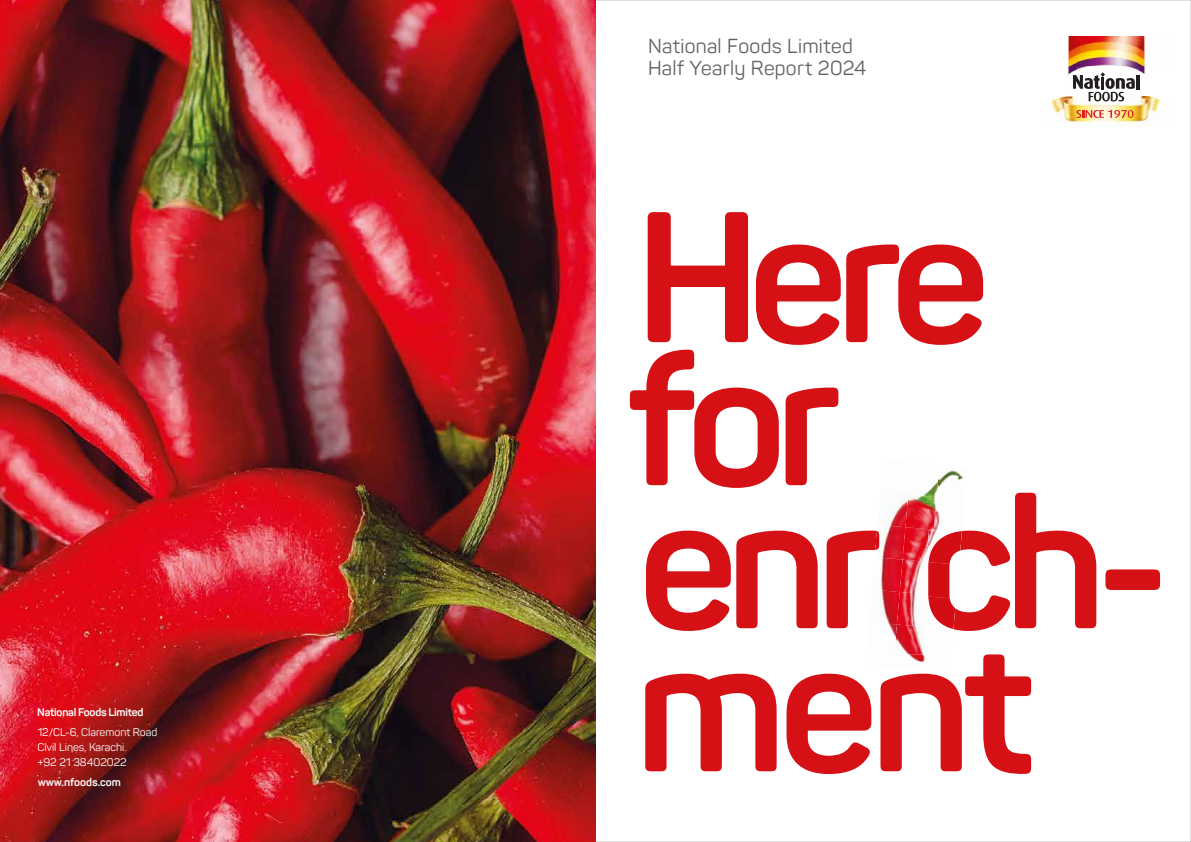
<style>
.page{position:relative;width:1191px;height:842px;background:#fff}
.page>*{position:absolute;margin:0;border:0;box-sizing:border-box;transform-origin:0 0}
.t1{font:700 183.1px/143px "Panton";letter-spacing:-.06em;color:#d51116}
.t2{font:20px/22px "Panton";letter-spacing:.015em;color:#646363}
.t3{font:11px/15px "Panton";color:#fff}
.t4{font:700 11px "Panton";letter-spacing:-.02em;color:#fff}
.t5{font:700 11px "Panton";color:#fff}
</style>
<div class="page">
<svg style="left:595px;top:0;width:596px;height:842px"></svg>
<img style="left:0;top:0;width:595px;height:842px">
<p class="t4" style="left:37px;top:705px;width:108px">National Foods Limited</p>
<p class="t3" style="left:37px;top:724px;width:121px">12/CL-6, Claremont Road<br>Civil Lines, Karachi.<br>+92 21 38402022</p>
<p class="t5" style="left:38px;top:775px;width:85px">www.nfoods.com</p>
<h2 class="t2" style="left:648px;top:35px;width:220px">National Foods Limited<br>Half Yearly Report 2024</h2>
<h1 class="t1" style="left:627px;top:205px;width:544px">Here for<br>enr ch&shy;ment</h1>
</div>
